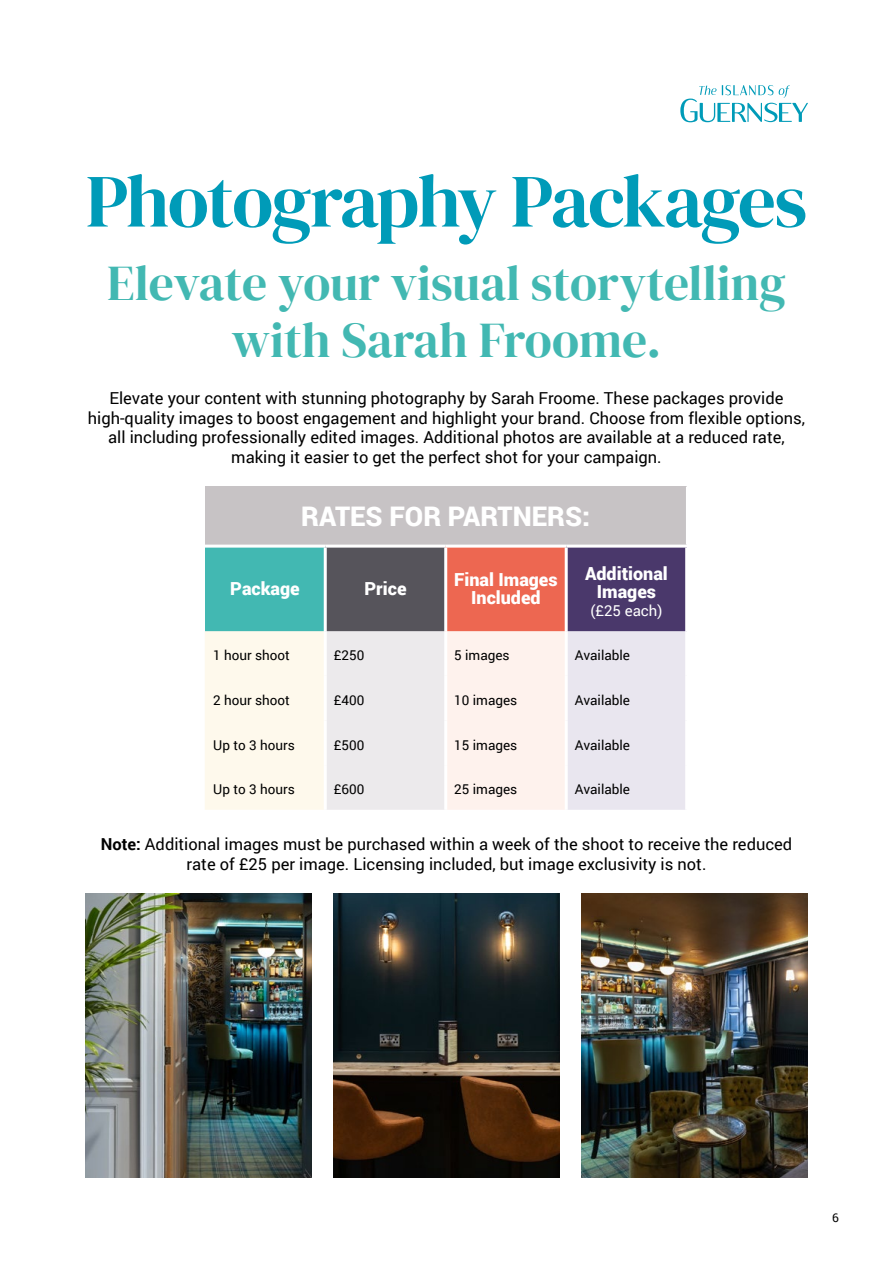
<style>
.page{position:relative;width:893px;height:1263px;background:#fff}
.page>*{position:absolute;margin:0;border:0;box-sizing:border-box;transform-origin:0 0}
.t1{font:75px "DM Serif Display";letter-spacing:-.025em;color:#009bb8}
.t2{font:49.5px/57px "DM Serif Display";color:#42b8b2;text-align:center}
.t3{font:900 27px "Roboto";color:#fff}
.t4{font:900 18px/18px "Roboto";color:#fff;text-align:center}
.t5{font:16.5px/19.5px "Roboto";color:#000;text-align:center}
.t6{font:15px "Roboto";color:#fff}
.t7{font:13.5px "Roboto";color:#000}
.t8{font:12px "Roboto";color:#000}
.s1{font-weight:700}
</style>
<div class="page">
<div style="left:205px;top:487px;width:482px;height:59px;background:#c7c3c5"></div>
<div style="left:205px;top:546px;width:120px;height:85px;background:#42b8b2"></div>
<div style="left:325px;top:546px;width:121px;height:85px;background:#56545b"></div>
<div style="left:446px;top:546px;width:120px;height:85px;background:#ed6751"></div>
<div style="left:566px;top:546px;width:121px;height:85px;background:#4a386b"></div>
<svg style="left:205px;top:631px;width:480px;height:179px;background:#f4eeec"></svg>
<hr style="left:324px;top:548px;width:3px;height:83px;background:#fff">
<hr style="left:444px;top:548px;width:3px;height:83px;background:#fff">
<hr style="left:565px;top:548px;width:3px;height:83px;background:#fff">
<hr style="left:685px;top:548px;width:3px;height:83px;background:#fff">
<hr style="left:324px;top:631px;width:3px;height:45px;background:#fff">
<hr style="left:444px;top:631px;width:3px;height:45px;background:#fff">
<hr style="left:565px;top:631px;width:3px;height:45px;background:#fff">
<hr style="left:324px;top:676px;width:3px;height:44px;background:#fff">
<hr style="left:444px;top:676px;width:3px;height:44px;background:#fff">
<hr style="left:565px;top:676px;width:3px;height:44px;background:#fff">
<hr style="left:324px;top:720px;width:3px;height:45px;background:#fff">
<hr style="left:444px;top:720px;width:3px;height:45px;background:#fff">
<hr style="left:565px;top:720px;width:3px;height:45px;background:#fff">
<hr style="left:324px;top:765px;width:3px;height:45px;background:#fff">
<hr style="left:444px;top:765px;width:3px;height:45px;background:#fff">
<hr style="left:565px;top:765px;width:3px;height:45px;background:#fff">
<hr style="left:205px;top:545px;width:120px;height:3px;background:#fff">
<hr style="left:325px;top:545px;width:121px;height:3px;background:#fff">
<hr style="left:446px;top:545px;width:120px;height:3px;background:#fff">
<hr style="left:566px;top:545px;width:122px;height:3px;background:#fff">
<hr style="left:686px;top:487px;width:1px;height:58px;background:#fff">
<svg style="left:680px;top:85px;width:128px;height:37px"></svg>
<img style="left:85px;top:894px;width:227px;height:284px">
<img style="left:333px;top:894px;width:227px;height:284px">
<img style="left:581px;top:894px;width:227px;height:284px">
<h1 class="t1" style="left:86px;top:158px;width:723px">Photography Packages</h1>
<h2 class="t2" style="left:107px;top:255px;width:680px">Elevate your visual storytelling with Sarah Froome.</h2>
<p class="t5" style="left:88px;top:388px;width:719px">Elevate your content with stunning photography by Sarah Froome. These packages provide high-quality images to boost engagement and highlight your brand. Choose from flexible options, all including professionally edited images. Additional photos are available at a reduced rate, making it easier to get the perfect shot for your campaign.</p>
<h3 class="t3" style="left:301px;top:498px;width:290px">RATES FOR PARTNERS:</h3>
<p class="t4" style="left:230px;top:579px;width:71px">Package</p>
<p class="t4" style="left:364px;top:579px;width:44px">Price</p>
<p class="t4" style="left:454px;top:570px;width:105px">Final Images<br>Included</p>
<p class="t4" style="left:585px;top:564px;width:84px">Additional<br>Images</p>
<p class="t6" style="left:590px;top:600px;width:74px">(£25 each)</p>
<p class="t7" style="left:213px;top:646px;width:78px">1 hour shoot</p>
<p class="t7" style="left:334px;top:646px;width:32px">£250</p>
<p class="t7" style="left:454px;top:646px;width:57px">5 images</p>
<p class="t7" style="left:575px;top:646px;width:57px">Available</p>
<p class="t7" style="left:213px;top:690px;width:78px">2 hour shoot</p>
<p class="t7" style="left:334px;top:690px;width:32px">£400</p>
<p class="t7" style="left:454px;top:690px;width:65px">10 images</p>
<p class="t7" style="left:575px;top:690px;width:57px">Available</p>
<p class="t7" style="left:213px;top:735px;width:83px">Up to 3 hours</p>
<p class="t7" style="left:334px;top:735px;width:32px">£500</p>
<p class="t7" style="left:454px;top:735px;width:65px">15 images</p>
<p class="t7" style="left:575px;top:735px;width:57px">Available</p>
<p class="t7" style="left:213px;top:780px;width:83px">Up to 3 hours</p>
<p class="t7" style="left:334px;top:780px;width:32px">£600</p>
<p class="t7" style="left:454px;top:780px;width:65px">25 images</p>
<p class="t7" style="left:575px;top:780px;width:57px">Available</p>
<p class="t5" style="left:101px;top:834px;width:693px"><span class="s1">Note:</span> Additional images must be purchased within a week of the shoot to receive the reduced rate of £25 per image. Licensing included, but image exclusivity is not.</p>
<p class="t8" style="left:832px;top:1209px;width:8px">6</p>
</div>
